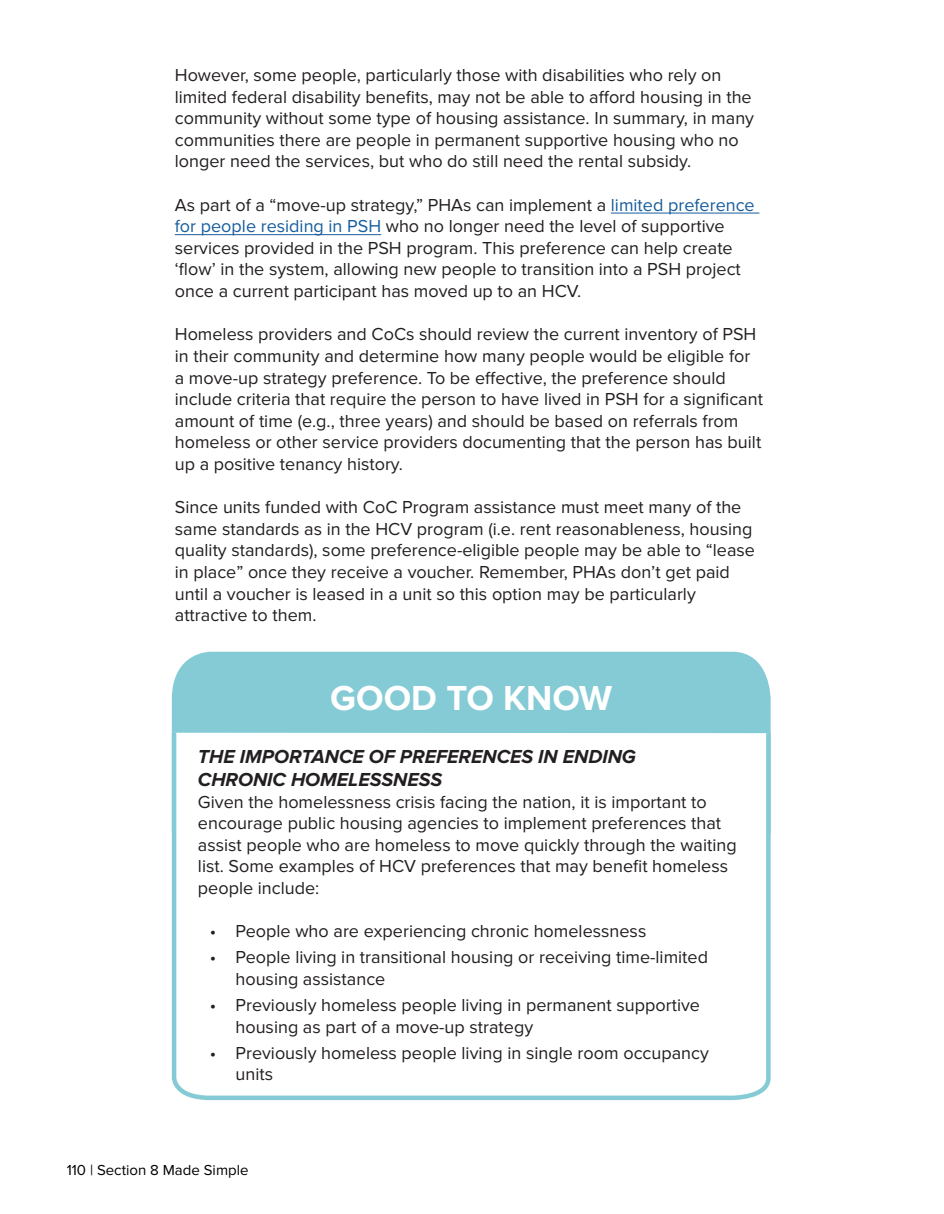
<style>
.page{position:relative;width:944px;height:1214px;background:#fff}
.page>*{position:absolute;margin:0;border:0;box-sizing:border-box;transform-origin:0 0}
.t1{font:700 36px "Proxima Nova";color:#fff}
.t2{font:italic 700 19.5px/23.4px "Proxima Nova";color:#231f20}
.t3{font:18px/21.6px "Proxima Nova";color:#231f20}
.t4{font:15px "Proxima Nova";color:#000}
.s1{color:#175d9e}
</style>
<div class="page">
<hr style="left:611px;top:213px;width:148px;height:1px;background:#175d9e">
<hr style="left:175px;top:234px;width:206px;height:1px;background:#175d9e">
<div style="left:171px;top:651px;width:600px;height:77px;background:#85cbd5"></div>
<svg style="left:171px;top:728px;width:600px;height:373px"></svg>
<p class="t3" style="left:175px;top:65px;width:580px">However, some people, particularly those with disabilities who rely on limited federal disability benefits, may not be able to afford housing in the community without some type of housing assistance. In summary, in many communities there are people in permanent supportive housing who no longer need the services, but who do still need the rental subsidy.</p>
<p class="t3" style="left:175px;top:194px;width:581px">As part of a “move-up strategy,” PHAs can implement a <span class="s1">limited preference for people residing in PSH</span> who no longer need the level of supportive services provided in the PSH program. This preference can help create ‘flow’ in the system, allowing new people to transition into a PSH project once a current participant has moved up to an HCV.</p>
<p class="t3" style="left:175px;top:324px;width:589px">Homeless providers and CoCs should review the current inventory of PSH in their community and determine how many people would be eligible for a move-up strategy preference. To be effective, the preference should include criteria that require the person to have lived in PSH for a significant amount of time (e.g., three years) and should be based on referrals from homeless or other service providers documenting that the person has built up a positive tenancy history.</p>
<p class="t3" style="left:175px;top:497px;width:581px">Since units funded with CoC Program assistance must meet many of the same standards as in the HCV program (i.e. rent reasonableness, housing quality standards), some preference-eligible people may be able to “lease in place” once they receive a voucher. Remember, PHAs don’t get paid until a voucher is leased in a unit so this option may be particularly attractive to them.</p>
<h1 class="t1" style="left:330px;top:677px;width:283px">GOOD TO KNOW</h1>
<p class="t2" style="left:198px;top:745px;width:439px">THE IMPORTANCE OF PREFERENCES IN ENDING<br>CHRONIC HOMELESSNESS</p>
<p class="t3" style="left:198px;top:791px;width:540px">Given the homelessness crisis facing the nation, it is important to encourage public housing agencies to implement preferences that assist people who are homeless to move quickly through the waiting list. Some examples of HCV preferences that may benefit homeless people include:</p>
<p class="t3" style="left:210px;top:921px;width:438px">• People who are experiencing chronic homelessness</p>
<p class="t3" style="left:235px;top:947px;width:474px;text-indent:-26px">• People living in transitional housing or receiving time-limited housing assistance</p>
<p class="t3" style="left:235px;top:994px;width:466px;text-indent:-26px">• Previously homeless people living in permanent supportive housing as part of a move-up strategy</p>
<p class="t3" style="left:235px;top:1042px;width:475px;text-indent:-26px">• Previously homeless people living in single room occupancy units</p>
<p class="t4" style="left:67px;top:1161px;width:183px">110 | Section 8 Made Simple</p>
</div>
